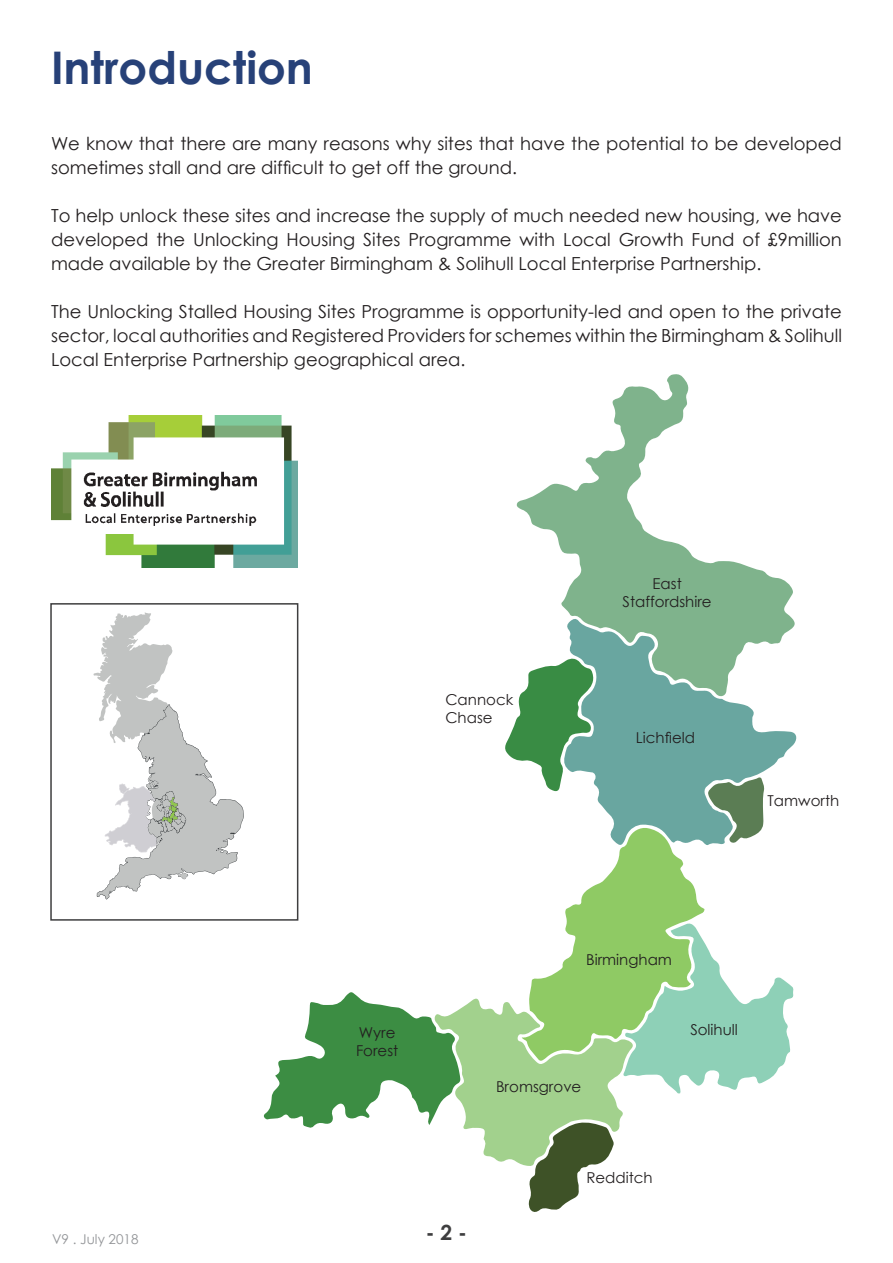
<style>
.page{position:relative;width:893px;height:1263px;background:#fff}
.page>*{position:absolute;margin:0;border:0;box-sizing:border-box;transform-origin:0 0}
.t1{font:700 45px "Century Gothic";color:#274178}
.t2{font:700 21px "Century Gothic";color:#3e3e3f}
.t3{font:18px/24px "Century Gothic";color:#231f20;text-align:justify}
.t4{font:15px "Century Gothic";color:#231f20}
.t5{font:13.5px "Century Gothic";color:#939598}
</style>
<div class="page">
<img style="left:51px;top:416px;width:247px;height:151px">
<svg style="left:517px;top:374px;width:276px;height:244px"></svg>
<svg style="left:567px;top:618px;width:230px;height:126px;fill:#7fb38c"></svg>
<svg style="left:263px;top:657px;width:531px;height:555px"></svg>
<div style="left:50px;top:603px;width:248px;height:318px;border:2px solid #3e3e3f"></div>
<svg style="left:93px;top:612px;width:151px;height:287px"></svg>
<p class="t1" style="left:51px;top:33px;width:263px">Introduction</p>
<p class="t3" style="left:51px;top:131px;width:792px">We know that there are many reasons why sites that have the potential to be developed sometimes stall and are difficult to get off the ground.</p>
<p class="t3" style="left:51px;top:203px;width:792px">To help unlock these sites and increase the supply of much needed new housing, we have developed the Unlocking Housing Sites Programme with Local Growth Fund of £9million made available by the Greater Birmingham &amp; Solihull Local Enterprise Partnership.</p>
<p class="t3" style="left:51px;top:299px;width:792px">The Unlocking Stalled Housing Sites Programme is opportunity-led and open to the private sector, local authorities and Registered Providers for schemes within the Birmingham &amp; Solihull Local Enterprise Partnership geographical area.</p>
<p class="t5" style="left:52px;top:1230px;width:88px">V9 . July 2018</p>
<p class="t4" style="left:445px;top:689px;width:69px">Cannock</p>
<p class="t4" style="left:445px;top:707px;width:49px">Chase</p>
<p class="t4" style="left:653px;top:573px;width:31px">East</p>
<p class="t4" style="left:623px;top:591px;width:91px">Staffordshire</p>
<p class="t4" style="left:636px;top:727px;width:61px">Lichfield</p>
<p class="t4" style="left:767px;top:790px;width:73px">Tamworth</p>
<p class="t4" style="left:359px;top:1022px;width:38px">Wyre</p>
<p class="t4" style="left:356px;top:1040px;width:44px">Forest</p>
<p class="t2" style="left:426px;top:1217px;width:43px">- 2 -</p>
<p class="t4" style="left:586px;top:949px;width:87px">Birmingham</p>
<p class="t4" style="left:496px;top:1076px;width:87px">Bromsgrove</p>
<p class="t4" style="left:690px;top:1018px;width:49px">Solihull</p>
<p class="t4" style="left:586px;top:1167px;width:68px">Redditch</p>
</div>
